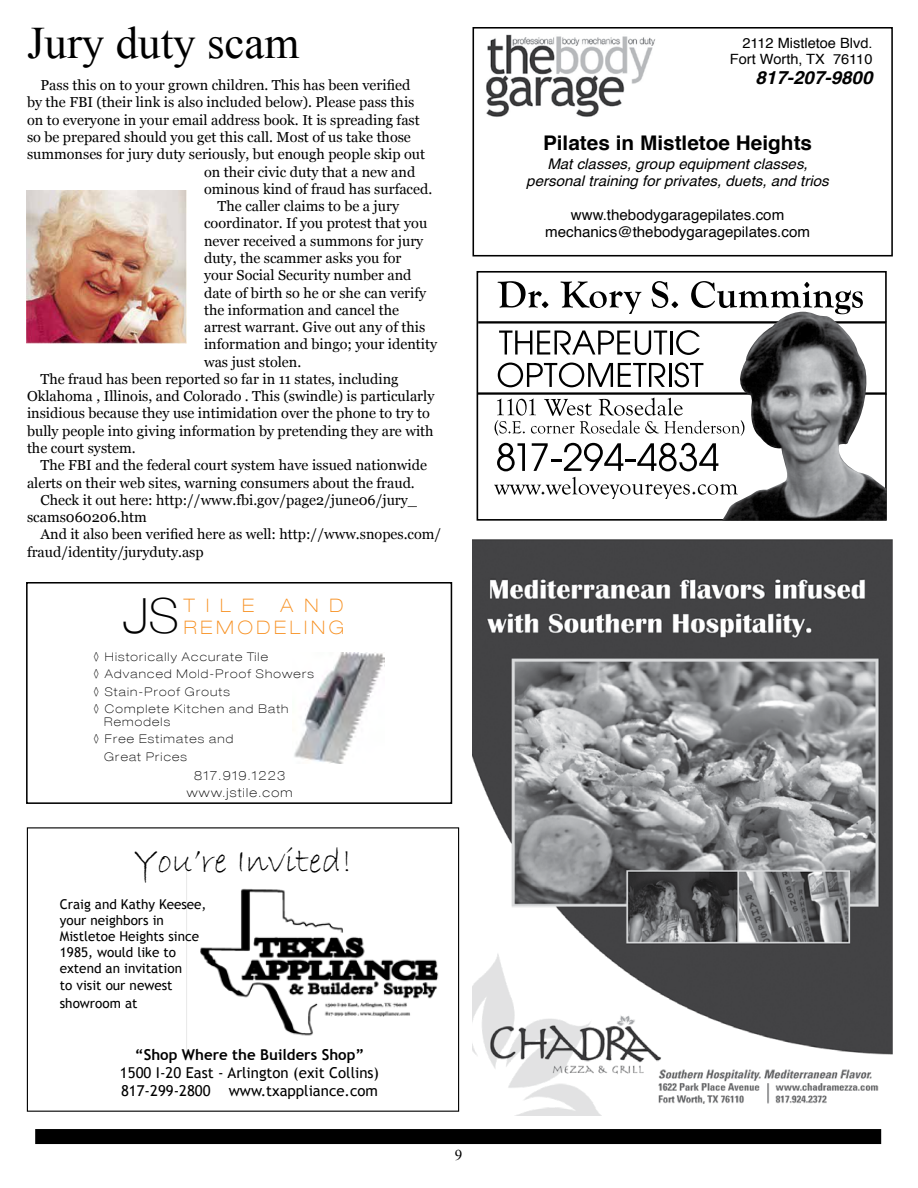
<style>
.page{position:relative;width:918px;height:1188px;background:#fff}
.page>*{position:absolute;margin:0;border:0;box-sizing:border-box;transform-origin:0 0}
.t1{font:100 expanded 48.45px "Helvetica Neue LT Com";color:#000}
.t2{font:45px "Times New Roman";color:#000}
.t3{font:36px "Bradley Hand ITC";color:#000}
.t4{font:700 20.1px "Helvetica";color:#000}
.t5{font:100 expanded 18.45px/22.2px "Helvetica Neue LT Com";letter-spacing:.2em;color:#f78e1d;text-align:right}
.t6{font:italic 700 18.15px "Helvetica";color:#000}
.t7{font:15px/18px "Trebuchet MS";color:#000}
.t8{font:700 15px "Trebuchet MS";color:#000}
.t9{font:15px "Times New Roman";color:#000}
.t10{font:italic 14.7px/17px "Helvetica";color:#000;text-align:center}
.t11{font:14.7px/17px "Helvetica";color:#000;text-align:center}
.t12{font:14.4px "Georgia";color:#000}
.t13{font:14.1px/16.4px "Helvetica";color:#000;text-align:right}
.t14{font:13.5px/16.2px "Trebuchet MS";color:#000}
.t15{font:100 expanded 12.45px/17.5px "Helvetica Neue LT Com";letter-spacing:.1em;color:#000;text-align:center}
.t16{font:100 expanded 11.85px/17.5px "Helvetica Neue LT Com";letter-spacing:.1em;color:#000}
.s1{font-stretch:normal}
</style>
<div class="page">
<div style="left:35px;top:1129px;width:846px;height:15px;background:#000"></div>
<img style="left:200px;top:888px;width:239px;height:148px">
<div style="left:477px;top:271px;width:410px;height:250px;background:#fff;border:2px solid #000"></div>
<svg style="left:498px;top:281px;width:50px;height:27px"></svg>
<svg style="left:561px;top:281px;width:80px;height:33px"></svg>
<svg style="left:652px;top:281px;width:26px;height:27px"></svg>
<svg style="left:691px;top:281px;width:172px;height:30px"></svg>
<svg style="left:499px;top:331px;width:168px;height:24px"></svg>
<hr style="left:670px;top:331px;width:2px;height:24px;background:#000">
<svg style="left:676px;top:330px;width:24px;height:25px"></svg>
<svg style="left:478px;top:321px;width:244px;height:3px"></svg>
<img style="left:722px;top:311px;width:164px;height:210px">
<svg style="left:478px;top:363px;width:409px;height:73px"></svg>
<svg style="left:497px;top:443px;width:28px;height:28px"></svg>
<svg style="left:532px;top:443px;width:186px;height:28px"></svg>
<svg style="left:494px;top:477px;width:244px;height:22px"></svg>
<img style="left:486px;top:34px;width:170px;height:83px">
<div style="left:473px;top:27px;width:420px;height:230px;border:2px solid #000"></div>
<img style="left:472px;top:540px;width:421px;height:575px">
<div style="left:27px;top:827px;width:432px;height:285px;border:1px solid #000"></div>
<img style="left:294px;top:652px;width:91px;height:112px">
<div style="left:26px;top:582px;width:426px;height:222px;border:2px solid #000"></div>
<img style="left:26px;top:190px;width:160px;height:154px">
<h2 class="t2" style="left:27px;top:13px;width:274px">Jury duty scam</h2>
<p class="t12" style="left:40px;top:76px;width:371px">Pass this on to your grown children. This has been verified</p>
<p class="t12" style="left:27px;top:94px;width:389px">by the FBI (their link is also included below). Please pass this</p>
<p class="t12" style="left:27px;top:111px;width:394px">on to everyone in your email address book. It is spreading fast</p>
<p class="t12" style="left:27px;top:128px;width:385px">so be prepared should you get this call. Most of us take those</p>
<p class="t12" style="left:27px;top:146px;width:400px">summonses for jury duty seriously, but enough people skip out</p>
<p class="t12" style="left:204px;top:163px;width:213px">on their civic duty that a new and</p>
<p class="t12" style="left:204px;top:180px;width:230px">ominous kind of fraud has surfaced.</p>
<p class="t12" style="left:218px;top:197px;width:183px">The caller claims to be a jury</p>
<p class="t12" style="left:204px;top:215px;width:225px">coordinator. If you protest that you</p>
<p class="t12" style="left:204px;top:232px;width:221px">never received a summons for jury</p>
<p class="t12" style="left:204px;top:249px;width:199px">duty, the scammer asks you for</p>
<p class="t12" style="left:204px;top:267px;width:209px">your Social Security number and</p>
<p class="t12" style="left:204px;top:284px;width:224px">date of birth so he or she can verify</p>
<p class="t12" style="left:204px;top:301px;width:196px">the information and cancel the</p>
<p class="t12" style="left:204px;top:318px;width:223px">arrest warrant. Give out any of this</p>
<p class="t12" style="left:204px;top:336px;width:235px">information and bingo; your identity</p>
<p class="t12" style="left:204px;top:353px;width:99px">was just stolen.</p>
<p class="t12" style="left:41px;top:370px;width:360px">The fraud has been reported so far in 11 states, including</p>
<p class="t12" style="left:27px;top:388px;width:409px">Oklahoma , Illinois, and Colorado . This (swindle) is particularly</p>
<p class="t12" style="left:27px;top:405px;width:404px">insidious because they use intimidation over the phone to try to</p>
<p class="t12" style="left:27px;top:422px;width:408px">bully people into giving information by pretending they are with</p>
<p class="t12" style="left:27px;top:439px;width:110px">the court system.</p>
<p class="t12" style="left:41px;top:457px;width:388px">The FBI and the federal court system have issued nationwide</p>
<p class="t12" style="left:27px;top:474px;width:389px">alerts on their web sites, warning consumers about the fraud.</p>
<p class="t12" style="left:41px;top:491px;width:378px">Check it out here: http://www.fbi.gov/page2/june06/jury_</p>
<p class="t12" style="left:27px;top:508px;width:121px">scams060206.htm</p>
<p class="t12" style="left:41px;top:526px;width:402px">And it also been verified here as well: http://www.snopes.com/</p>
<p class="t12" style="left:27px;top:543px;width:178px">fraud/identity/juryduty.asp</p>
<h1 class="t1" style="left:122px;top:586px;width:58px">J<span class="s1">S</span></h1>
<p class="t5" style="left:184px;top:594px;width:72px">TILE</p>
<p class="t5" style="left:184px;top:594px;width:162px">AND<br>REMODELING</p>
<p class="t16" style="left:93px;top:647px;width:223px">◊ Historically Accurate Tile<br>◊ Advanced Mold-Proof Showers ◊ Stain-Proof Grouts<br>◊ Complete Kitchen and Bath</p>
<p class="t16" style="left:104px;top:712px;width:67px">Remodels</p>
<p class="t16" style="left:93px;top:730px;width:142px">◊ Free Estimates and</p>
<p class="t16" style="left:104px;top:747px;width:84px">Great Prices</p>
<p class="t15" style="left:187px;top:766px;width:107px">817.919.1223 www.jstile.com</p>
<h3 class="t3" style="left:134px;top:838px;width:220px">You’re Invited!</h3>
<p class="t14" style="left:60px;top:896px;width:148px">Craig and Kathy Keesee, your neighbors in<br>Mistletoe Heights since<br>1985, would like to extend an invitation<br>to visit our newest</p>
<p class="t14" style="left:60px;top:995px;width:79px">showroom at</p>
<p class="t8" style="left:135px;top:1045px;width:231px">“Shop Where the Builders Shop”</p>
<p class="t7" style="left:120px;top:1064px;width:261px">1500 I-20 East - Arlington (exit Collins)<br>817-299-2800 www.txappliance.com</p>
<p class="t9" style="left:455px;top:1145px;width:9px">9</p>
<p class="t13" style="left:730px;top:35px;width:144px">2112 Mistletoe Blvd.<br>Fort Worth, TX 76110</p>
<p class="t6" style="left:756px;top:63px;width:118px">817-207-9800</p>
<h3 class="t4" style="left:543px;top:127px;width:271px">Pilates in Mistletoe Heights</h3>
<p class="t10" style="left:526px;top:156px;width:304px">Mat classes, group equipment classes, personal training for privates, duets, and trios</p>
<p class="t11" style="left:545px;top:207px;width:266px">www.thebodygaragepilates.com mechanics@thebodygaragepilates.com</p>
</div>
